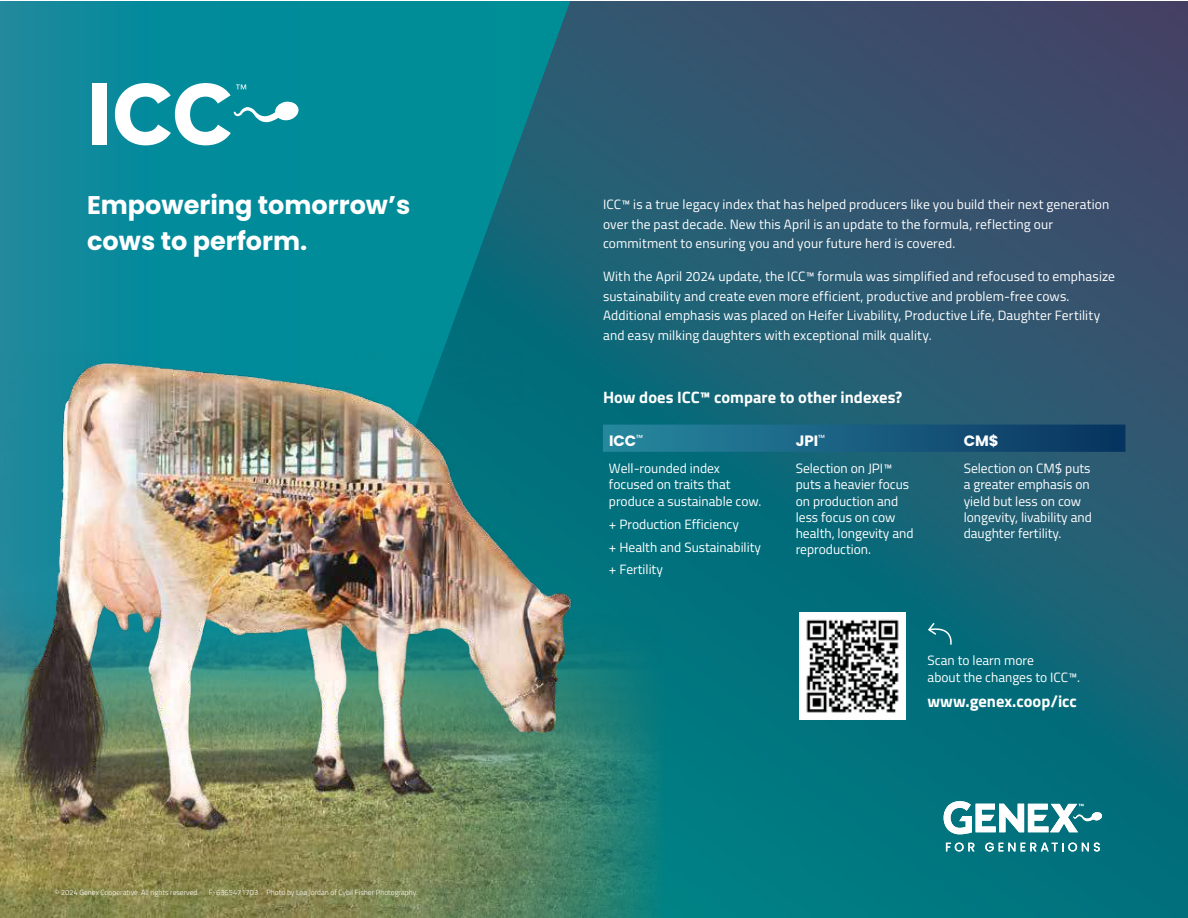
<style>
.page{position:relative;width:1188px;height:918px;background:#fff}
.page>*{position:absolute;margin:0;border:0;box-sizing:border-box;transform-origin:0 0}
.t1{font:700 25.5px/35.7px "Poppins";color:#fff}
.t2{font:700 16.5px "Titillium Web";color:#fff}
.t3{font:700 15px "Poppins";color:#fff}
.t4{font:13.5px/16.2px "Titillium Web";letter-spacing:.005em;color:#fff}
.t5{font:300 7.5px "Titillium Web";color:#fff}
</style>
<div class="page">
<img style="left:0;top:1px;width:236px;height:351px">
<img style="left:236px;top:1px;width:952px;height:917px">
<img style="left:0;top:352px;width:663px;height:566px">
<div style="left:92px;top:84px;width:15px;height:61px;background:#fff"></div>
<svg style="left:115px;top:83px;width:184px;height:62px"></svg>
<img style="left:603px;top:424px;width:523px;height:28px">
<svg style="left:943px;top:801px;width:159px;height:33px"></svg>
<svg style="left:946px;top:843px;width:29px;height:9px"></svg>
<svg style="left:985px;top:843px;width:30px;height:8px"></svg>
<svg style="left:1021px;top:843px;width:79px;height:9px"></svg>
<svg style="left:927px;top:621px;width:28px;height:25px"></svg>
<img style="left:799px;top:612px;width:107px;height:107px">
<h1 class="t1" style="left:87px;top:190px;width:325px">Empowering tomorrow’s cows to perform.</h1>
<p class="t4" style="left:603px;top:194px;width:508px;line-height:19.5px">ICC™ is a true legacy index that has helped producers like you build their next generation over the past decade. New this April is an update to the formula, reflecting our commitment to ensuring you and your future herd is covered.</p>
<p class="t4" style="left:603px;top:266px;width:514px;line-height:19.5px">With the April 2024 update, the ICC™ formula was simplified and refocused to emphasize sustainability and create even more efficient, productive and problem-free cows.<br>Additional emphasis was placed on Heifer Livability, Productive Life, Daughter Fertility and easy milking daughters with exceptional milk quality.</p>
<p class="t2" style="left:603px;top:390px;width:301px">How does ICC™ compare to other indexes?</p>
<p class="t3" style="left:609px;top:434px;width:36px">ICC<sup>™</sup></p>
<p class="t3" style="left:796px;top:434px;width:31px">JPI<sup>™</sup></p>
<p class="t3" style="left:964px;top:434px;width:37px">CM$</p>
<p class="t4" style="left:609px;top:460px;width:154px">Well-rounded index focused on traits that produce a sustainable cow.</p>
<p class="t4" style="left:609px;top:512px;width:153px;line-height:23px">+ Production Efficiency<br>+ Health and Sustainability + Fertility</p>
<p class="t4" style="left:796px;top:460px;width:119px">Selection on JPI™ puts a heavier focus on production and less focus on cow health, longevity and reproduction.</p>
<p class="t4" style="left:964px;top:460px;width:130px">Selection on CM$ puts a greater emphasis on yield but less on cow longevity, livability and daughter fertility.</p>
<p class="t4" style="left:928px;top:652px;width:154px">Scan to learn more<br>about the changes to ICC™.</p>
<p class="t5" style="left:55px;top:890px;width:146px">© 2024 Genex Cooperative. All rights reserved.</p>
<p class="t5" style="left:209px;top:890px;width:210px">F-6365471703 Photo by Lea Jordan of Cybil Fisher Photography.</p>
<p class="t2" style="left:928px;top:694px;width:151px">www.genex.coop/icc</p>
</div>
